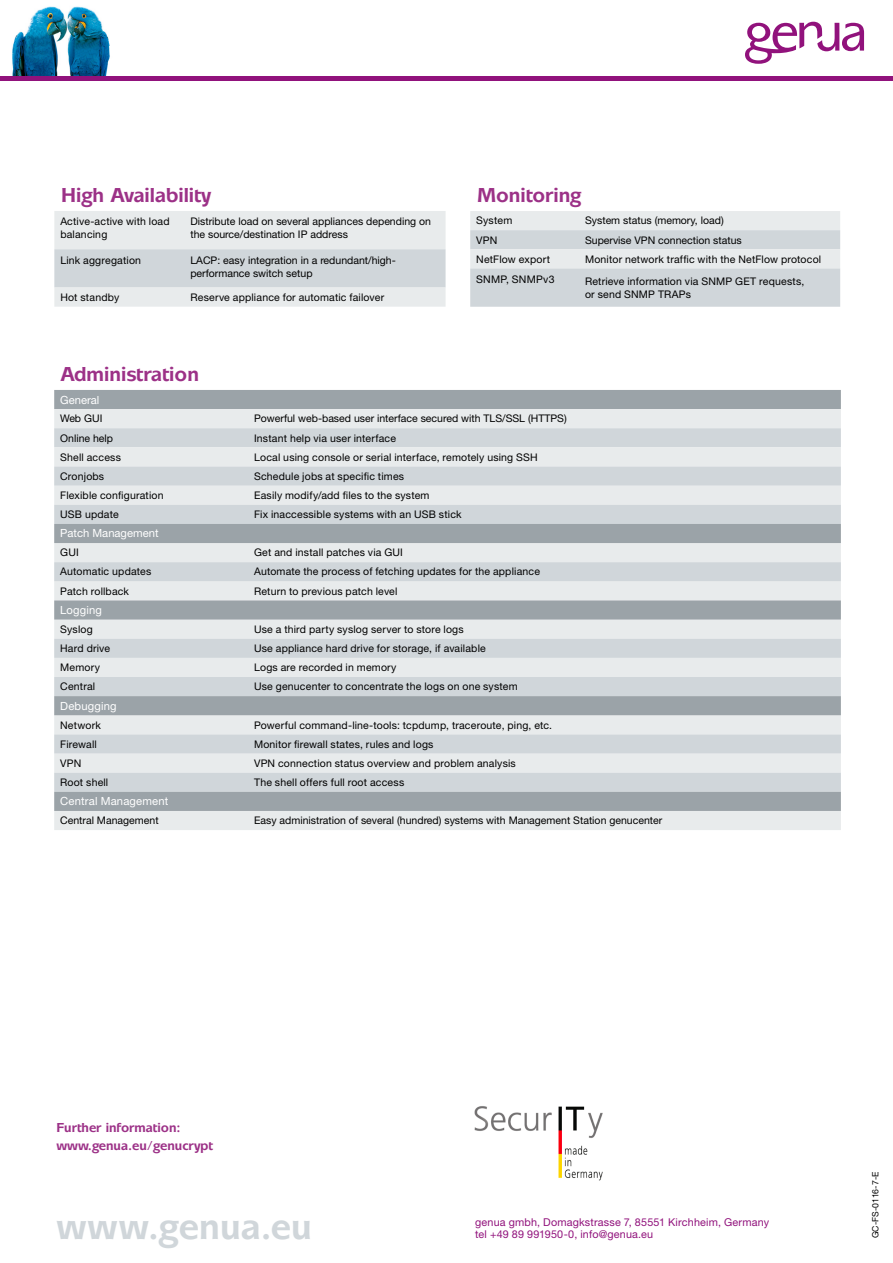
<style>
.page{position:relative;width:893px;height:1263px;background:#fff}
.page>*{position:absolute;margin:0;border:0;box-sizing:border-box;transform-origin:0 0}
.t1{font:700 37.5px "Mixage ITC Std";letter-spacing:.01em;color:#d0d6da}
.t2{font:700 21px "Mixage ITC Std";color:#9c3187}
.t3{font:700 13.5px/18px "Mixage ITC Std";color:#9c3187}
.t4{font:11.25px "Helvetica Neue";letter-spacing:.01em;color:#fff}
.t5{font:10.8px "Helvetica Neue";letter-spacing:.015em;color:#91127c}
.t6{font:10.5px/13.5px "Helvetica Neue";letter-spacing:.015em;color:#000}
.t7{font:8.7px "Helvetica Neue";color:#000}
</style>
<div class="page">
<img style="left:10px;top:6px;width:120px;height:71px">
<svg style="left:470px;top:211px;width:370px;height:96px;background:#d9dee1"></svg>
<svg style="left:54px;top:390px;width:787px;height:57px;background:#c6cccf"></svg>
<div style="left:54px;top:447px;width:787px;height:383px;background:#e8ebec"></div>
<svg style="left:54px;top:466px;width:787px;height:58px;background:#d8dde0"></svg>
<svg style="left:54px;top:524px;width:787px;height:287px;background:#cbd0d4"></svg>
<svg style="left:54px;top:211px;width:392px;height:96px;background:#dee2e5"></svg>
<hr style="left:0;top:77px;width:893px;height:4px;background:#91127c">
<svg style="left:745px;top:22px;width:119px;height:42px"></svg>
<img style="left:474px;top:1106px;width:129px;height:75px">
<h2 class="t2" style="left:61px;top:182px;width:152px">High Availability</h2>
<p class="t6" style="left:60px;top:215px;width:111px;line-height:12.8px">Active-active with load balancing</p>
<p class="t6" style="left:190px;top:215px;width:242px;line-height:12.8px">Distribute load on several appliances depending on the source/destination IP address</p>
<p class="t6" style="left:60px;top:253px;width:82px">Link aggregation</p>
<p class="t6" style="left:190px;top:253px;width:207px">LACP: easy integration in a redundant/high&shy;performance switch setup</p>
<p class="t6" style="left:60px;top:290px;width:60px">Hot standby</p>
<p class="t6" style="left:190px;top:290px;width:195px">Reserve appliance for automatic failover</p>
<h2 class="t2" style="left:61px;top:361px;width:140px">Administration</h2>
<h2 class="t2" style="left:477px;top:182px;width:106px">Monitoring</h2>
<p class="t6" style="left:476px;top:214px;width:38px">System</p>
<p class="t6" style="left:585px;top:214px;width:140px">System status (memory, load)</p>
<p class="t6" style="left:476px;top:233px;width:23px">VPN</p>
<p class="t6" style="left:585px;top:233px;width:158px">Supervise VPN connection status</p>
<p class="t6" style="left:476px;top:252px;width:75px">NetFlow export</p>
<p class="t6" style="left:585px;top:252px;width:238px">Monitor network traffic with the NetFlow protocol</p>
<p class="t6" style="left:476px;top:272px;width:80px">SNMP, SNMPv3</p>
<p class="t6" style="left:585px;top:274px;width:221px">Retrieve information via SNMP GET requests, or send SNMP TRAPs</p>
<p class="t4" style="left:60px;top:393px;width:41px">General</p>
<p class="t6" style="left:60px;top:412px;width:44px">Web GUI</p>
<p class="t6" style="left:254px;top:412px;width:314px">Powerful web-based user interface secured with TLS/SSL (HTTPS)</p>
<p class="t6" style="left:60px;top:431px;width:54px">Online help</p>
<p class="t6" style="left:254px;top:431px;width:144px">Instant help via user interface</p>
<p class="t6" style="left:60px;top:450px;width:62px">Shell access</p>
<p class="t6" style="left:254px;top:450px;width:285px">Local using console or serial interface, remotely using SSH</p>
<p class="t6" style="left:60px;top:469px;width:46px">Cronjobs</p>
<p class="t6" style="left:254px;top:469px;width:152px">Schedule jobs at specific times</p>
<p class="t6" style="left:60px;top:488px;width:105px">Flexible configuration</p>
<p class="t6" style="left:254px;top:488px;width:177px">Easily modify/add files to the system</p>
<p class="t6" style="left:60px;top:507px;width:60px">USB update</p>
<p class="t6" style="left:254px;top:507px;width:209px">Fix inaccessible systems with an USB stick</p>
<p class="t4" style="left:60px;top:527px;width:100px">Patch Management</p>
<p class="t6" style="left:60px;top:546px;width:20px">GUI</p>
<p class="t6" style="left:254px;top:546px;width:150px">Get and install patches via GUI</p>
<p class="t6" style="left:60px;top:565px;width:93px">Automatic updates</p>
<p class="t6" style="left:254px;top:565px;width:287px">Automate the process of fetching updates for the appliance</p>
<p class="t6" style="left:60px;top:584px;width:70px">Patch rollback</p>
<p class="t6" style="left:254px;top:584px;width:145px">Return to previous patch level</p>
<p class="t4" style="left:60px;top:603px;width:43px">Logging</p>
<p class="t6" style="left:60px;top:622px;width:34px">Syslog</p>
<p class="t6" style="left:254px;top:622px;width:211px">Use a third party syslog server to store logs</p>
<p class="t6" style="left:60px;top:641px;width:51px">Hard drive</p>
<p class="t6" style="left:254px;top:641px;width:233px">Use appliance hard drive for storage, if available</p>
<p class="t6" style="left:60px;top:660px;width:41px">Memory</p>
<p class="t6" style="left:254px;top:660px;width:144px">Logs are recorded in memory</p>
<p class="t6" style="left:60px;top:680px;width:37px">Central</p>
<p class="t6" style="left:254px;top:680px;width:265px">Use genucenter to concentrate the logs on one system</p>
<p class="t4" style="left:60px;top:699px;width:58px">Debugging</p>
<p class="t6" style="left:60px;top:718px;width:42px">Network</p>
<p class="t6" style="left:254px;top:718px;width:300px">Powerful command-line-tools: tcpdump, traceroute, ping, etc.</p>
<p class="t6" style="left:60px;top:737px;width:38px">Firewall</p>
<p class="t6" style="left:254px;top:737px;width:181px">Monitor firewall states, rules and logs</p>
<p class="t6" style="left:60px;top:756px;width:23px">VPN</p>
<p class="t6" style="left:254px;top:756px;width:263px">VPN connection status overview and problem analysis</p>
<p class="t6" style="left:60px;top:775px;width:50px">Root shell</p>
<p class="t6" style="left:254px;top:775px;width:152px">The shell offers full root access</p>
<p class="t4" style="left:60px;top:795px;width:110px">Central Management</p>
<p class="t6" style="left:60px;top:814px;width:100px">Central Management</p>
<p class="t6" style="left:254px;top:814px;width:410px">Easy administration of several (hundred) systems with Management Station genucenter</p>
<p class="t3" style="left:56px;top:1118px;width:158px">Further information: www.genua.eu/genucrypt</p>
<p class="t5" style="left:475px;top:1216px;width:296px">genua gmbh, Domagkstrasse 7, 85551 Kirchheim, Germany</p>
<h1 class="t1" style="left:56px;top:1204px;width:257px">www.genua.eu</h1>
<p class="t5" style="left:475px;top:1228px;width:180px">tel +49 89 991950-0, info@genua.eu</p>
<p class="t7" style="left:870px;top:1238px;width:68px;rotate:-90deg">GC-FS-0116-7-E</p>
</div>
